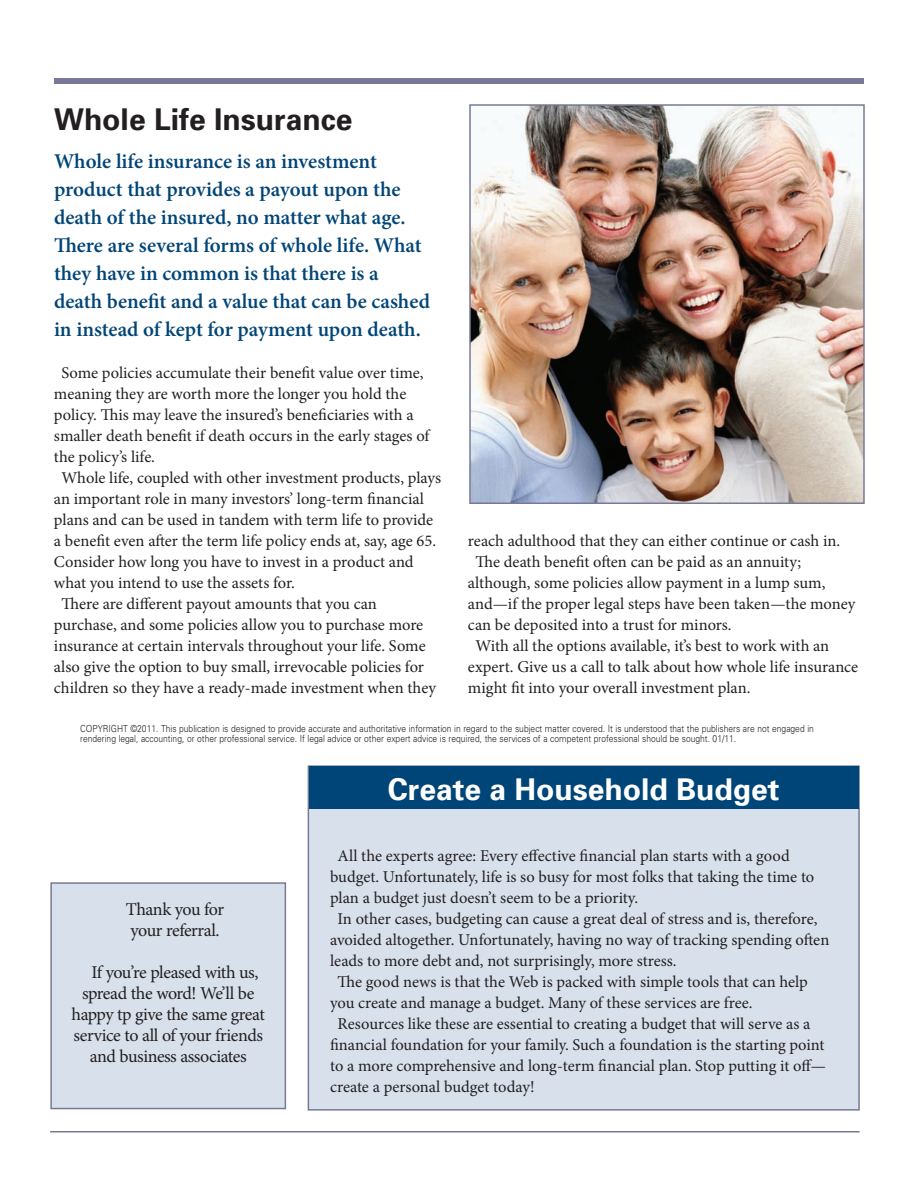
<style>
.page{position:relative;width:918px;height:1188px;background:#fff}
.page>*{position:absolute;margin:0;border:0;box-sizing:border-box;transform-origin:0 0}
.t1{font:700 30px "Univers";color:#fff}
.t2{font:700 30px "Univers";color:#231f20}
.t3{font:600 21px/27.9px "Minion Pro";color:#004577}
.MP_Sidebar_text{font:18px "Minion Pro";letter-spacing:-.03em;color:#231f20}
.MP_body{font:16.5px/21px "Minion Pro";letter-spacing:-.005em;color:#231f20}
.t4{font:300 9.75px "Univers";color:#231f20;scale:.87 1}
</style>
<div class="page">
<div style="left:54px;top:78px;width:810px;height:6px;background:#777a97"></div>
<img style="left:472px;top:107px;width:390px;height:394px">
<div style="left:469px;top:104px;width:396px;height:400px;border:2px solid #777a97"></div>
<div style="left:308px;top:766px;width:551px;height:344px;background:#d8e0ec"></div>
<div style="left:308px;top:765px;width:552px;height:346px;border:2px solid #777a97"></div>
<div style="left:309px;top:767px;width:549px;height:42px;background:#004577"></div>
<hr style="left:50px;top:1131px;width:810px;height:1px;background:#777a97">
<div style="left:51px;top:883px;width:234px;height:226px;background:#d8e0ec"></div>
<div style="left:50px;top:882px;width:236px;height:227px;border:2px solid #777a97"></div>
<p class="t2" style="left:54px;top:100px;width:300px">Whole Life Insurance</p>
<p class="t3" style="left:54px;top:147px;width:378px">Whole life insurance is an investment product that provides a payout upon the death of the insured, no matter what age.<br>There are several forms of whole life. What they have in common is that there is a death benefit and a value that can be cashed in instead of kept for payment upon death.</p>
<p class="MP_body" style="left:54px;top:362px;width:377px;text-indent:8px">Some policies accumulate their benefit value over time, meaning they are worth more the longer you hold the policy. This may leave the insured’s beneficiaries with a smaller death benefit if death occurs in the early stages of the policy’s life.</p>
<p class="MP_body" style="left:54px;top:467px;width:389px;text-indent:8px">Whole life, coupled with other investment products, plays an important role in many investors’ long-term financial plans and can be used in tandem with term life to provide a benefit even after the term life policy ends at, say, age 65.<br>Consider how long you have to invest in a product and what you intend to use the assets for.</p>
<p class="MP_body" style="left:54px;top:593px;width:384px;text-indent:8px">There are different payout amounts that you can purchase, and some policies allow you to purchase more insurance at certain intervals throughout your life. Some also give the option to buy small, irrevocable policies for children so they have a ready-made investment when they</p>
<p class="MP_body" style="left:468px;top:530px;width:374px">reach adulthood that they can either continue or cash in.</p>
<p class="MP_body" style="left:468px;top:551px;width:389px;text-indent:8px">The death benefit often can be paid as an annuity; although, some policies allow payment in a lump sum, and—if the proper legal steps have been taken—the money can be deposited into a trust for minors.</p>
<p class="MP_body" style="left:468px;top:635px;width:392px;text-indent:8px">With all the options available, it’s best to work with an expert. Give us a call to talk about how whole life insurance might fit into your overall investment plan.</p>
<p class="t4" style="left:80px;top:722px;width:845px">COPYRIGHT ©2011. This publication is designed to provide accurate and authoritative information in regard to the subject matter covered. It is understood that the publishers are not engaged in</p>
<p class="t4" style="left:80px;top:733px;width:756px">rendering legal, accounting, or other professional service. If legal advice or other expert advice is required, the services of a competent professional should be sought. 01/11.</p>
<p class="MP_Sidebar_text" style="left:126px;top:897px;width:100px">Thank you for</p>
<p class="MP_Sidebar_text" style="left:131px;top:918px;width:90px">your referral.</p>
<p class="MP_Sidebar_text" style="left:91px;top:960px;width:169px">If you’re pleased with us,</p>
<p class="MP_Sidebar_text" style="left:82px;top:981px;width:174px">spread the word! We’ll be</p>
<p class="MP_Sidebar_text" style="left:72px;top:1002px;width:195px">happy tp give the same great</p>
<p class="MP_Sidebar_text" style="left:74px;top:1023px;width:191px">service to all of your friends</p>
<p class="MP_Sidebar_text" style="left:90px;top:1044px;width:158px">and business associates</p>
<p class="t1" style="left:388px;top:770px;width:393px">Create a Household Budget</p>
<p class="MP_body" style="left:330px;top:845px;width:486px;text-indent:8px">All the experts agree: Every effective financial plan starts with a good budget. Unfortunately, life is so busy for most folks that taking the time to plan a budget just doesn’t seem to be a priority.</p>
<p class="MP_body" style="left:330px;top:908px;width:501px;text-indent:8px">In other cases, budgeting can cause a great deal of stress and is, therefore, avoided altogether. Unfortunately, having no way of tracking spending often leads to more debt and, not surprisingly, more stress.</p>
<p class="MP_body" style="left:330px;top:971px;width:479px;text-indent:8px">The good news is that the Web is packed with simple tools that can help you create and manage a budget. Many of these services are free.</p>
<p class="MP_body" style="left:330px;top:1013px;width:497px;text-indent:8px">Resources like these are essential to creating a budget that will serve as a financial foundation for your family. Such a foundation is the starting point to a more comprehensive and long-term financial plan. Stop putting it off— create a personal budget today!</p>
</div>
